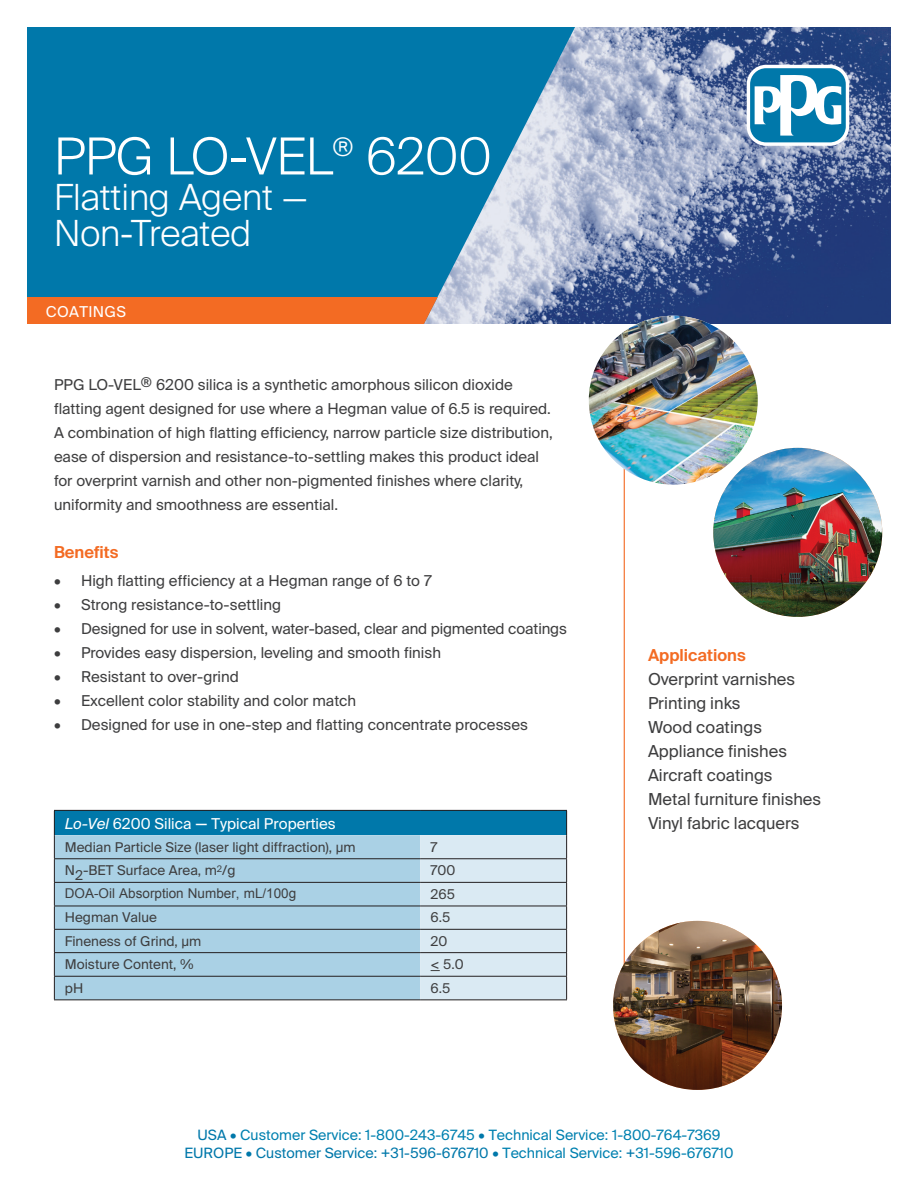
<style>
.page{position:relative;width:918px;height:1188px;background:#fff}
.page>*{position:absolute;margin:0;border:0;box-sizing:border-box;transform-origin:0 0}
.t1{font:300 51px "Suisse Intl";letter-spacing:-.01em;color:#fff}
.t2{font:300 36px/36px "Suisse Intl";color:#fff}
.t3{font:16.5px/24px "Suisse Intl";color:#3e3e3f}
.t4{font:600 16.5px "Suisse Intl";color:#f36b23}
.t5{font:15px/24px "Suisse Intl";color:#3e3e3f}
.t6{font:15px "Suisse Intl";color:#fff}
.t7{font:15px "Suisse Intl";letter-spacing:.025em;color:#fff}
.t8{font:14.25px/18px "Suisse Intl";color:#0081b0;text-align:center}
.t9{font:13.5px "Suisse Intl";color:#3e3e3f}
.t10{font:13.5px "Arial";color:#3e3e3f}
.s1{font-style:italic}
.s2{font-size:16.5px}
.s3{color:#0078aa}
</style>
<div class="page">
<hr style="left:624px;top:383px;width:1px;height:623px;background:#f36b23">
<img style="left:575px;top:27px;width:316px;height:297px">
<img style="left:713px;top:448px;width:169px;height:169px;border-radius:84px">
<img style="left:589px;top:316px;width:169px;height:169px;border-radius:84px">
<img style="left:613px;top:921px;width:169px;height:169px;border-radius:84px">
<div style="left:27px;top:27px;width:351px;height:297px;background:#0078aa"></div>
<svg style="left:378px;top:27px;width:197px;height:297px;fill:#0078aa"></svg>
<div style="left:27px;top:297px;width:290px;height:27px;background:#f36b23"></div>
<div style="left:747px;top:65px;width:102px;height:81px;background:#fff;border-radius:19px"></div>
<div style="left:750px;top:68px;width:96px;height:74px;background:#0078aa;border-radius:16px"></div>
<svg style="left:755px;top:75px;width:86px;height:61px"></svg>
<div style="left:317px;top:297px;width:121px;height:27px;background:#f36b23"></div>
<div style="left:54px;top:810px;width:513px;height:25px;background:#0078aa"></div>
<div style="left:55px;top:835px;width:365px;height:164px;background:#aad1e5"></div>
<hr style="left:54px;top:810px;width:366px;height:1px;background:#231f20">
<hr style="left:420px;top:810px;width:147px;height:1px;background:#231f20">
<hr style="left:54px;top:858px;width:366px;height:1px;background:#231f20">
<hr style="left:54px;top:882px;width:366px;height:1px;background:#231f20">
<hr style="left:54px;top:906px;width:366px;height:1px;background:#231f20">
<hr style="left:54px;top:929px;width:366px;height:1px;background:#231f20">
<hr style="left:54px;top:952px;width:366px;height:1px;background:#231f20">
<hr style="left:54px;top:976px;width:366px;height:1px;background:#231f20">
<hr style="left:54px;top:999px;width:366px;height:1px;background:#231f20">
<svg style="left:54px;top:811px;width:1px;height:188px"></svg>
<svg style="left:420px;top:811px;width:147px;height:189px"></svg>
<h1 class="t1" style="left:54px;top:127px;width:439px">PPG LO-VEL<sup>®</sup> 6200</h1>
<h2 class="t2" style="left:54px;top:180px;width:255px">Flatting Agent —<br>Non-Treated</h2>
<p class="t7" style="left:46px;top:302px;width:82px">COATINGS</p>
<p class="t5" style="left:54px;top:372px;width:500px">PPG LO-VEL<sup>®</sup> 6200 silica is a synthetic amorphous silicon dioxide flatting agent designed for use where a Hegman value of 6.5 is required.<br>A combination of high flatting efficiency, narrow particle size distribution, ease of dispersion and resistance-to-settling makes this product ideal for overprint varnish and other non-pigmented finishes where clarity, uniformity and smoothness are essential.</p>
<p class="t4" style="left:54px;top:542px;width:66px">Benefits</p>
<p class="t5" style="left:54px;top:569px;width:379px">• High flatting efficiency at a Hegman range of 6 to 7</p>
<p class="t5" style="left:54px;top:593px;width:229px">• Strong resistance-to-settling</p>
<p class="t5" style="left:54px;top:617px;width:514px">• Designed for use in solvent, water-based, clear and pigmented coatings</p>
<p class="t5" style="left:54px;top:641px;width:389px">• Provides easy dispersion, leveling and smooth finish</p>
<p class="t5" style="left:54px;top:665px;width:186px">• Resistant to over-grind</p>
<p class="t5" style="left:54px;top:689px;width:304px">• Excellent color stability and color match</p>
<p class="t5" style="left:54px;top:713px;width:476px">• Designed for use in one-step and flatting concentrate processes</p>
<p class="t6" style="left:65px;top:815px;width:272px"><span class="s1">Lo-Vel</span> 6200 Silica <span class="s2">—</span> Typical Properties</p>
<p class="t9" style="left:65px;top:839px;width:292px">Median Particle Size (laser light diffraction), μm</p>
<p class="t9" style="left:431px;top:839px;width:8px">7</p>
<p class="t9" style="left:65px;top:863px;width:172px">N2-BET Surface Area, m<sup>2</sup>/g</p>
<p class="t9" style="left:431px;top:863px;width:26px">700</p>
<p class="t10" style="left:65px;top:885px;width:233px">DOA-Oil Absorption Number, mL/100g</p>
<p class="t9" style="left:431px;top:886px;width:26px">265</p>
<p class="t9" style="left:65px;top:910px;width:93px">Hegman Value</p>
<p class="t9" style="left:431px;top:910px;width:21px">6.5</p>
<p class="t9" style="left:65px;top:933px;width:138px">Fineness of Grind, µm</p>
<p class="t9" style="left:431px;top:933px;width:18px">20</p>
<p class="t9" style="left:65px;top:956px;width:130px">Moisture Content, %</p>
<p class="t9" style="left:431px;top:956px;width:35px">&lt; 5.0</p>
<p class="t9" style="left:65px;top:980px;width:20px">pH</p>
<p class="t9" style="left:431px;top:980px;width:21px">6.5</p>
<p class="t4" style="left:648px;top:645px;width:99px">Applications</p>
<p class="t3" style="left:648px;top:667px;width:175px">Overprint varnishes<br>Printing inks<br>Wood coatings<br>Appliance finishes<br>Aircraft coatings<br>Metal furniture finishes<br>Vinyl fabric lacquers</p>
<p class="t8" style="left:184px;top:1126px;width:551px"><span class="s3">USA •</span> Customer Service: 1-800-243-6745 <span class="s3">•</span> Technical Service: 1-800-764-7369<br><span class="s3">EUROPE • Customer Service: +31-596-676710 •</span> Technical Service: <span class="s3">+</span>31-596-676710</p>
</div>
